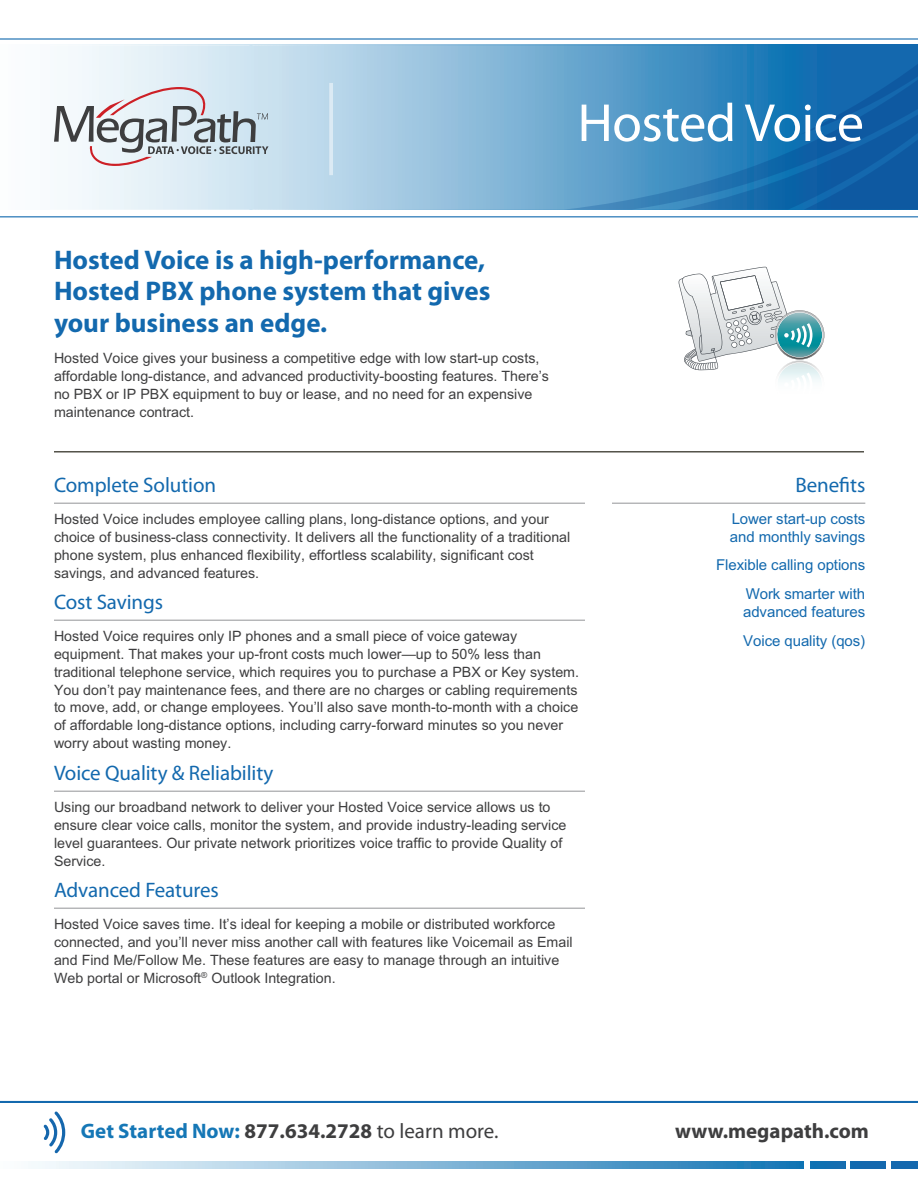
<style>
.page{position:relative;width:918px;height:1188px;background:#fff}
.page>*{position:absolute;margin:0;border:0;box-sizing:border-box;transform-origin:0 0}
.t1{font:54px "Myriad Pro";letter-spacing:-.01em;color:#fff}
.t2{font:700 27px/31.5px "Myriad Pro";color:#1369ae}
.t3{font:21px "Myriad Pro";letter-spacing:-.005em;color:#1369ae}
.t4{font:700 21px "Myriad Pro";color:#1577b6}
.t5{font:700 21px "Myriad Pro";color:#3e3e3f}
.t6{font:15px/28.8px "Arial";letter-spacing:-.005em;color:#1369ae}
.t7{font:14.25px/18px "Arial";color:#3e3e3f}
.s1{color:#3e3e3f}
.s2{font-weight:400;color:#3e3e3f}
</style>
<div class="page">
<div style="left:0;top:1101px;width:918px;height:2px;border:1px solid #1369ae"></div>
<div style="left:891px;top:1161px;width:27px;height:8px;background:#1468ae"></div>
<div style="left:850px;top:1161px;width:36px;height:8px;background:#1468ae"></div>
<div style="left:810px;top:1161px;width:35px;height:8px;background:#126fb2"></div>
<svg style="left:31px;top:1161px;width:772px;height:8px"></svg>
<svg style="left:44px;top:1111px;width:21px;height:42px"></svg>
<div style="left:0;top:44px;width:918px;height:166px;background:linear-gradient(to right,#fff,#0063ab)"></div>
<hr style="left:917px;top:45px;width:1px;height:165px;background:#0873b6">
<hr style="left:0;top:38px;width:918px;height:2px;background:#1369ae">
<hr style="left:0;top:216px;width:918px;height:1px;background:#1369ae">
<svg style="left:564px;top:64px;width:354px;height:146px"></svg>
<svg style="left:329px;top:83px;width:4px;height:92px"></svg>
<svg style="left:54px;top:87px;width:214px;height:79px"></svg>
<hr style="left:54px;top:503px;width:531px;height:1px;background:#939598">
<hr style="left:54px;top:620px;width:531px;height:1px;background:#939598">
<hr style="left:54px;top:791px;width:531px;height:1px;background:#939598">
<hr style="left:54px;top:908px;width:531px;height:1px;background:#939598">
<hr style="left:612px;top:503px;width:253px;height:1px;background:#939598">
<hr style="left:54px;top:451px;width:810px;height:2px;background:#535249">
<svg style="left:679px;top:267px;width:145px;height:114px"></svg>
<h1 class="t1" style="left:578px;top:90px;width:288px">Hosted Voice</h1>
<h2 class="t2" style="left:54px;top:243px;width:438px">Hosted Voice is a high-performance,<br>Hosted PBX phone system that gives your business an edge.</h2>
<p class="t7" style="left:54px;top:349px;width:497px">Hosted Voice gives your business a competitive edge with low start-up costs, affordable long-distance, and advanced productivity-boosting features. There’s no PBX or IP PBX equipment to buy or lease, and no need for an expensive maintenance contract.</p>
<h3 class="t3" style="left:54px;top:472px;width:164px">Complete Solution</h3>
<p class="t7" style="left:54px;top:509px;width:518px">Hosted Voice includes employee calling plans, long-distance options, and your choice of business-class connectivity. It delivers all the functionality of a traditional phone system, plus enhanced flexibility, effortless scalability, significant cost savings, and advanced features.</p>
<h3 class="t3" style="left:54px;top:589px;width:111px">Cost Savings</h3>
<p class="t7" style="left:54px;top:626px;width:527px">Hosted Voice requires only IP phones and a small piece of voice gateway equipment. That makes your up-front costs much lower—up to 50% less than traditional telephone service, which requires you to purchase a PBX or Key system.<br>You don’t pay maintenance fees, and there are no charges or cabling requirements to move, add, or change employees. You’ll also save month-to-month with a choice of affordable long-distance options, including carry-forward minutes so you never worry about wasting money.</p>
<h3 class="t3" style="left:54px;top:760px;width:221px">Voice Quality &amp; Reliability</h3>
<p class="t7" style="left:54px;top:797px;width:514px">Using our broadband network to deliver your Hosted Voice service allows us to ensure clear voice calls, monitor the system, and provide industry-leading service level guarantees. Our private network prioritizes voice traffic to provide Quality of Service.</p>
<h3 class="t3" style="left:54px;top:877px;width:166px">Advanced Features</h3>
<p class="t7" style="left:54px;top:914px;width:520px">Hosted Voice saves time. It’s ideal for keeping a mobile or distributed workforce connected, and you’ll never miss another call with features like Voicemail as Email and Find Me/Follow Me. These features are easy to manage through an intuitive Web portal or Microsoft<sup>®</sup> Outlook Integration.</p>
<h3 class="t4" style="left:81px;top:1117px;width:419px">Get Started Now: <span class="s1">877.634.2728</span> <span class="s2">to learn more.</span></h3>
<h3 class="t3" style="left:796px;top:472px;width:71px">Benefits</h3>
<p class="t6" style="left:730px;top:509px;width:137px;line-height:18px">Lower start-up costs and monthly savings</p>
<p class="t6" style="left:716px;top:551px;width:151px;text-align:right">Flexible calling options<br>Work smarter with</p>
<p class="t6" style="left:743px;top:597px;width:124px">advanced features<br>Voice quality (qos)</p>
<h3 class="t5" style="left:675px;top:1117px;width:195px">www.megapath.com</h3>
</div>
